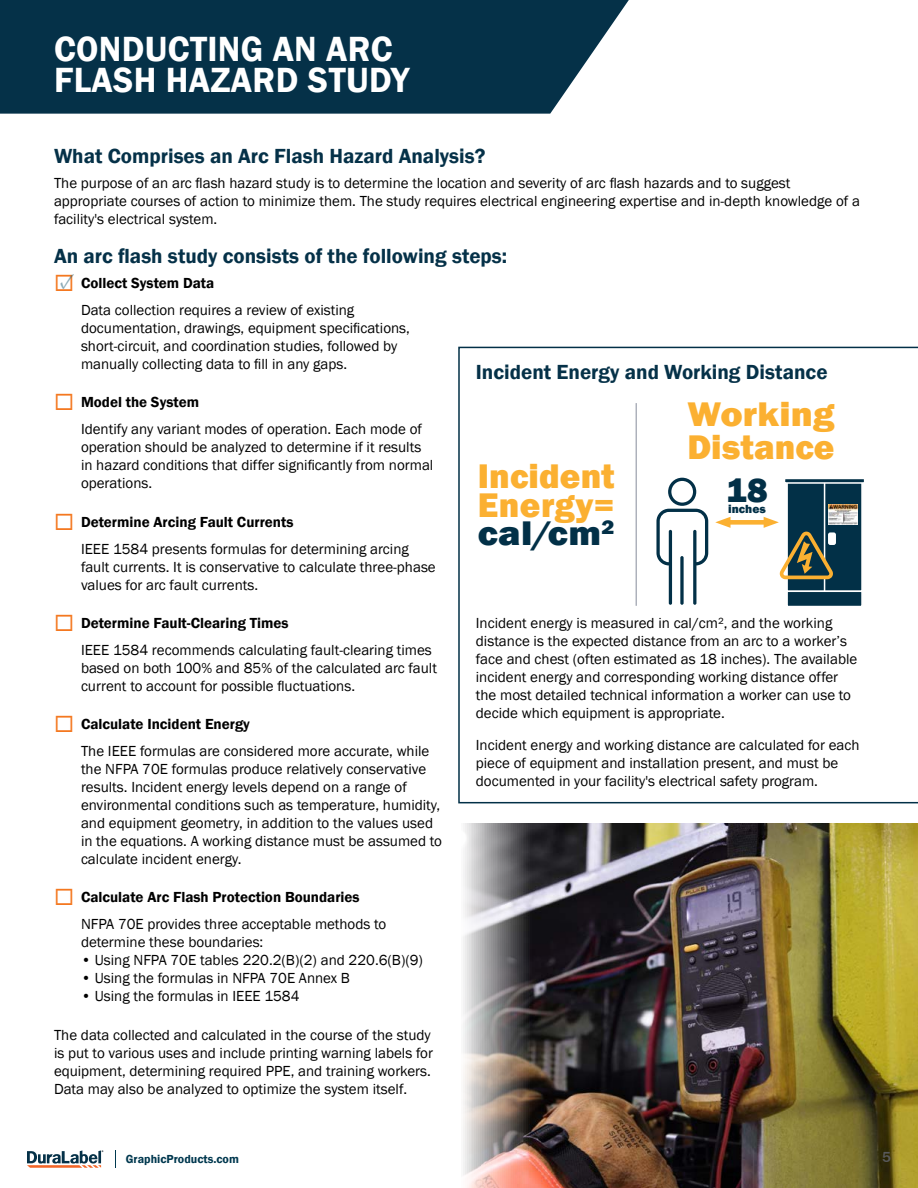
<style>
.page{position:relative;width:918px;height:1188px;background:#fff}
.page>*{position:absolute;margin:0;border:0;box-sizing:border-box;transform-origin:0 0}
.t1{font:600 36px/31.5px "Franklin Gothic";letter-spacing:.01em;color:#fff}
.t2{font:800 35.1px/28.7px "Franklin Gothic";letter-spacing:.005em;color:#fbb031;text-align:justify}
.t3{font:800 35.1px/32.8px "Franklin Gothic";letter-spacing:.005em;color:#fbb031;scale:1.07 1}
.t4{font:800 35.1px "Franklin Gothic";color:#023047}
.t5{font:22.5px "Minion Pro";color:#1d596f}
.t6{font:600 21px "Franklin Gothic";color:#053148}
.t7{font:15px/18px "Franklin Gothic";color:#000}
.t8{font:600 15px "Franklin Gothic";color:#000}
.t9{font:500 15px "Franklin Gothic";color:#58595b}
.t10{font:800 12.15px "Franklin Gothic";color:#023047}
.t11{font:600 12px "Franklin Gothic";color:#00384f}
.s1{color:#023047}
</style>
<div class="page">
<svg style="left:458px;top:347px;width:460px;height:456px"></svg>
<div style="left:786px;top:478px;width:77px;height:114px;background:#023047;border:2px solid #fff"></div>
<svg style="left:656px;top:478px;width:52px;height:127px"></svg>
<div style="left:828px;top:532px;width:8px;height:13px;background:#fff;border-radius:2px"></div>
<div style="left:725px;top:520px;width:44px;height:5px;background:#fbb031"></div>
<svg style="left:715px;top:517px;width:16px;height:11px"></svg>
<div style="left:786px;top:591px;width:77px;height:16px;background:#023047;border:2px solid #fff"></div>
<svg style="left:784px;top:478px;width:81px;height:6px"></svg>
<hr style="left:824px;top:483px;width:1px;height:79px;background:#fff">
<img style="left:828px;top:505px;width:30px;height:19px">
<svg style="left:764px;top:517px;width:69px;height:74px"></svg>
<hr style="left:636px;top:403px;width:1px;height:203px;background:#878d9c">
<img style="left:463px;top:824px;width:455px;height:364px">
<div style="left:0;top:0;width:629px;height:114px;background:#053148"></div>
<svg style="left:27px;top:1150px;width:76px;height:18px"></svg>
<h1 class="t1" style="left:54px;top:34px;width:357px">CONDUCTING AN ARC<br>FLASH HAZARD STUDY</h1>
<h3 class="t6" style="left:54px;top:143px;width:433px">What Comprises an Arc Flash Hazard Analysis?</h3>
<p class="t7" style="left:54px;top:174px;width:808px">The purpose of an arc flash hazard study is to determine the location and severity of arc flash hazards and to suggest appropriate courses of action to minimize them. The study requires electrical engineering expertise and in-depth knowledge of a facility's electrical system.</p>
<h3 class="t6" style="left:54px;top:243px;width:455px">An arc flash study consists of the following steps:</h3>
<h3 class="t5" style="left:59px;top:265px;width:17px">✓</h3>
<p class="t8" style="left:81px;top:274px;width:135px">Collect System Data</p>
<p class="t7" style="left:81px;top:301px;width:331px">Data collection requires a review of existing documentation, drawings, equipment specifications, short-circuit, and coordination studies, followed by manually collecting data to fill in any gaps.</p>
<p class="t8" style="left:81px;top:393px;width:120px">Model the System</p>
<p class="t7" style="left:81px;top:421px;width:354px">Identify any variant modes of operation. Each mode of operation should be analyzed to determine if it results in hazard conditions that differ significantly from normal operations.</p>
<p class="t8" style="left:81px;top:512px;width:214px">Determine Arcing Fault Currents</p>
<p class="t7" style="left:81px;top:540px;width:356px">IEEE 1584 presents formulas for determining arcing fault currents. It is conservative to calculate three-phase values for arc fault currents.</p>
<p class="t8" style="left:81px;top:614px;width:209px">Determine Fault-Clearing Times</p>
<p class="t7" style="left:81px;top:641px;width:358px">IEEE 1584 recommends calculating fault-clearing times based on both 100% and 85% of the calculated arc fault current to account for possible fluctuations.</p>
<p class="t8" style="left:81px;top:715px;width:170px">Calculate Incident Energy</p>
<p class="t7" style="left:81px;top:742px;width:363px">The IEEE formulas are considered more accurate, while the NFPA 70E formulas produce relatively conservative results. Incident energy levels depend on a range of environmental conditions such as temperature, humidity, and equipment geometry, in addition to the values used in the equations. A working distance must be assumed to calculate incident energy.</p>
<p class="t8" style="left:81px;top:888px;width:280px">Calculate Arc Flash Protection Boundaries</p>
<p class="t7" style="left:81px;top:916px;width:307px">NFPA 70E provides three acceptable methods to determine these boundaries:</p>
<p class="t7" style="left:81px;top:952px;width:344px">• Using NFPA 70E tables 220.2(B)(2) and 220.6(B)(9)</p>
<p class="t7" style="left:81px;top:970px;width:271px">• Using the formulas in NFPA 70E Annex B</p>
<p class="t7" style="left:81px;top:988px;width:220px">• Using the formulas in IEEE 1584</p>
<p class="t7" style="left:54px;top:1026px;width:381px">The data collected and calculated in the course of the study is put to various uses and include printing warning labels for equipment, determining required PPE, and training workers.<br>Data may also be analyzed to optimize the system itself.</p>
<h3 class="t6" style="left:476px;top:360px;width:353px">Incident Energy and Working Distance</h3>
<h2 class="t3" style="left:687px;top:398px;width:139px">Working<br>Distance</h2>
<h2 class="t2" style="left:478px;top:462px;width:138px">Incident Energy= <span class="s1">cal/cm</span><sup>2</sup></h2>
<h2 class="t4" style="left:726px;top:467px;width:43px">18</h2>
<p class="t10" style="left:728px;top:501px;width:39px">inches</p>
<p class="t7" style="left:476px;top:615px;width:383px">Incident energy is measured in cal/cm², and the working distance is the expected distance from an arc to a worker’s face and chest (often estimated as 18 inches). The available incident energy and corresponding working distance offer the most detailed technical information a worker can use to decide which equipment is appropriate.</p>
<p class="t7" style="left:476px;top:736px;width:385px">Incident energy and working distance are calculated for each piece of equipment and installation present, and must be documented in your facility's electrical safety program.</p>
<p class="t11" style="left:126px;top:1152px;width:115px">GraphicProducts.com</p>
<p class="t9" style="left:882px;top:1148px;width:10px">5</p>
</div>
